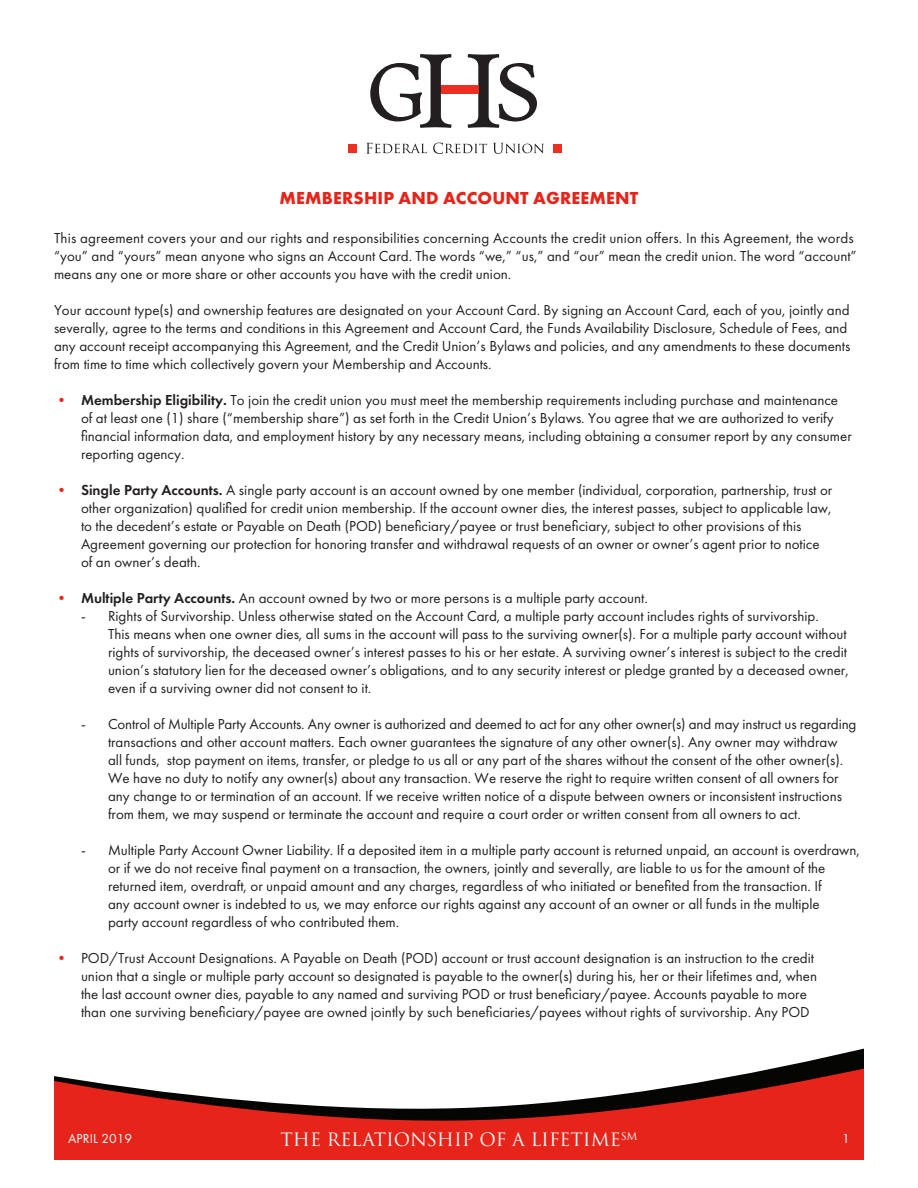
<style>
.page{position:relative;width:918px;height:1188px;background:#fff}
.page>*{position:absolute;margin:0;border:0;box-sizing:border-box;transform-origin:0 0}
.t1{font:700 18px "Futura PT";letter-spacing:.01em;color:#e72419}
.t2{font:18px "Trajan Pro 3";color:#fff}
.t3{font:15px/18px "Futura PT";color:#231f20}
.t4{font:13.5px "Futura PT";letter-spacing:.01em;color:#fff}
.t5{font:10.5px "Trajan Pro 3";color:#fff}
.s1{color:#e72419}
.s2{font-weight:600}
</style>
<div class="page">
<div style="left:348px;top:144px;width:8px;height:8px;background:#ee2e22"></div>
<svg style="left:366px;top:143px;width:61px;height:11px"></svg>
<svg style="left:433px;top:143px;width:54px;height:11px"></svg>
<svg style="left:493px;top:143px;width:51px;height:11px"></svg>
<div style="left:554px;top:144px;width:8px;height:8px;background:#ee2e22"></div>
<svg style="left:370px;top:54px;width:167px;height:74px"></svg>
<div style="left:441px;top:85px;width:37px;height:9px;background:#ee2e22"></div>
<svg style="left:795px;top:1048px;width:69px;height:16px"></svg>
<svg style="left:54px;top:1064px;width:810px;height:96px;fill:#e72419"></svg>
<p class="t1" style="left:280px;top:186px;width:360px">MEMBERSHIP AND ACCOUNT AGREEMENT</p>
<p class="t3" style="left:54px;top:229px;width:804px">This agreement covers your and our rights and responsibilities concerning Accounts the credit union offers. In this Agreement, the words “you” and “yours” mean anyone who signs an Account Card. The words “we,” “us,” and “our” mean the credit union. The word “account” means any one or more share or other accounts you have with the credit union.</p>
<p class="t3" style="left:54px;top:301px;width:798px">Your account type(s) and ownership features are designated on your Account Card. By signing an Account Card, each of you, jointly and severally, agree to the terms and conditions in this Agreement and Account Card, the Funds Availability Disclosure, Schedule of Fees, and any account receipt accompanying this Agreement, and the Credit Union’s Bylaws and policies, and any amendments to these documents from time to time which collectively govern your Membership and Accounts.</p>
<p class="t3" style="left:81px;top:391px;width:772px;text-indent:-27px"><span class="s1">•</span> <span class="s2">Membership Eligibility.</span> To join the credit union you must meet the membership requirements including purchase and maintenance of at least one (1) share (“membership share”) as set forth in the Credit Union’s Bylaws. You agree that we are authorized to verify financial information data, and employment history by any necessary means, including obtaining a consumer report by any consumer reporting agency.</p>
<p class="t3" style="left:81px;top:481px;width:753px;text-indent:-27px"><span class="s1">•</span> <span class="s2">Single Party Accounts.</span> A single party account is an account owned by one member (individual, corporation, partnership, trust or other organization) qualified for credit union membership. If the account owner dies, the interest passes, subject to applicable law, to the decedent’s estate or Payable on Death (POD) beneficiary/payee or trust beneficiary, subject to other provisions of this Agreement governing our protection for honoring transfer and withdrawal requests of an owner or owner’s agent prior to notice of an owner’s death.</p>
<p class="t3" style="left:54px;top:589px;width:595px"><span class="s1">•</span> <span class="s2">Multiple Party Accounts.</span> An account owned by two or more persons is a multiple party account.</p>
<p class="t3" style="left:108px;top:607px;width:742px;text-indent:-27px">- Rights of Survivorship. Unless otherwise stated on the Account Card, a multiple party account includes rights of survivorship.<br>This means when one owner dies, all sums in the account will pass to the surviving owner(s). For a multiple party account without rights of survivorship, the deceased owner’s interest passes to his or her estate. A surviving owner’s interest is subject to the credit union’s statutory lien for the deceased owner’s obligations, and to any security interest or pledge granted by a deceased owner, even if a surviving owner did not consent to it.</p>
<p class="t3" style="left:108px;top:715px;width:750px;text-indent:-27px">- Control of Multiple Party Accounts. Any owner is authorized and deemed to act for any other owner(s) and may instruct us regarding transactions and other account matters. Each owner guarantees the signature of any other owner(s). Any owner may withdraw<br>all funds, stop payment on items, transfer, or pledge to us all or any part of the shares without the consent of the other owner(s).<br>We have no duty to notify any owner(s) about any transaction. We reserve the right to require written consent of all owners for any change to or termination of an account. If we receive written notice of a dispute between owners or inconsistent instructions from them, we may suspend or terminate the account and require a court order or written consent from all owners to act.</p>
<p class="t3" style="left:108px;top:841px;width:753px;text-indent:-27px">- Multiple Party Account Owner Liability. If a deposited item in a multiple party account is returned unpaid, an account is overdrawn, or if we do not receive final payment on a transaction, the owners, jointly and severally, are liable to us for the amount of the returned item, overdraft, or unpaid amount and any charges, regardless of who initiated or benefited from the transaction. If<br>any account owner is indebted to us, we may enforce our rights against any account of an owner or all funds in the multiple<br>party account regardless of who contributed them.</p>
<p class="t3" style="left:81px;top:949px;width:738px;text-indent:-27px"><span class="s1">•</span> POD/Trust Account Designations. A Payable on Death (POD) account or trust account designation is an instruction to the credit union that a single or multiple party account so designated is payable to the owner(s) during his, her or their lifetimes and, when the last account owner dies, payable to any named and surviving POD or trust beneficiary/payee. Accounts payable to more than one surviving beneficiary/payee are owned jointly by such beneficiaries/payees without rights of survivorship. Any POD</p>
<p class="t4" style="left:68px;top:1131px;width:65px">APRIL 2019</p>
<p class="t5" style="left:621px;top:1129px;width:18px">SM</p>
<p class="t4" style="left:842px;top:1131px;width:9px">1</p>
<p class="t2" style="left:280px;top:1127px;width:342px">THE RELATIONSHIP OF A LIFETIME</p>
</div>
